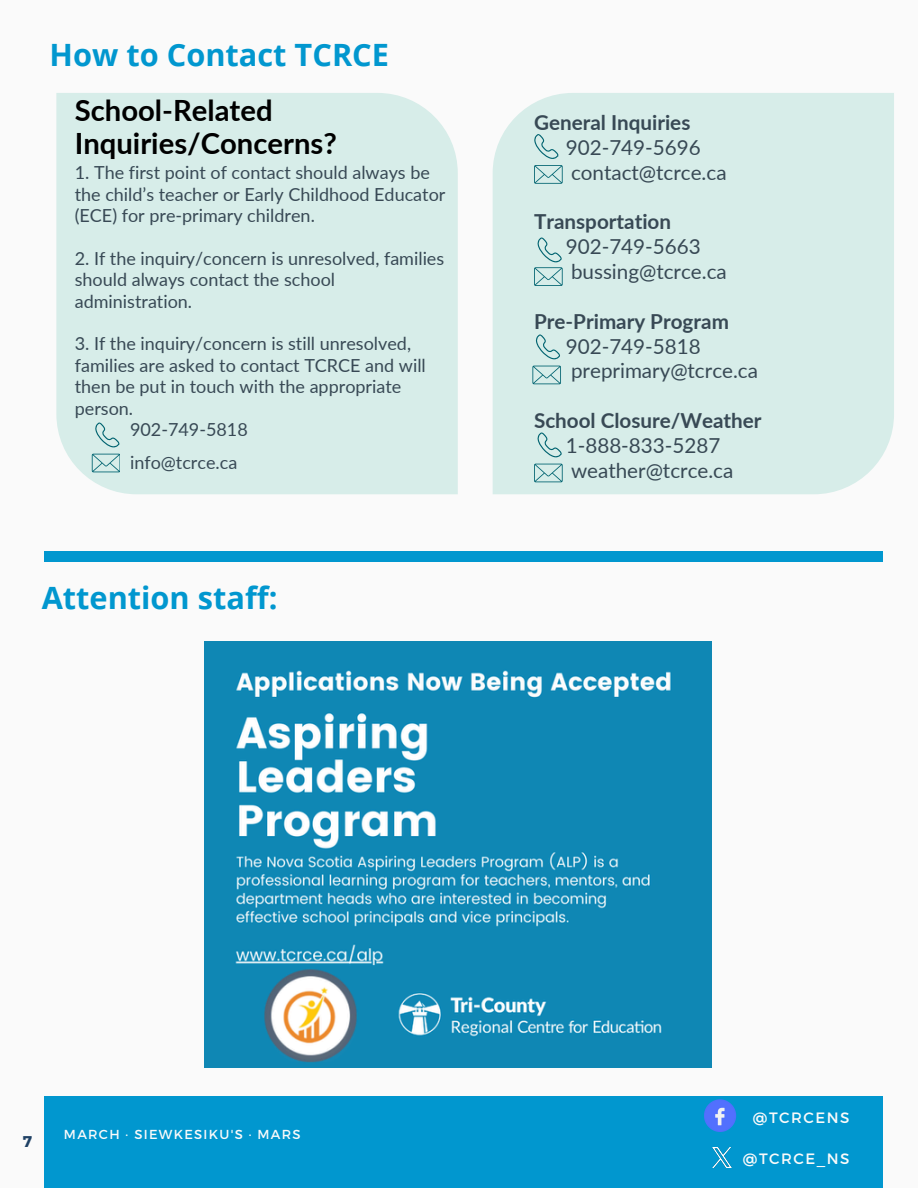
<style>
.page{position:relative;width:918px;height:1188px;background:#fafafa}
.page>*{position:absolute;margin:0;border:0;box-sizing:border-box;transform-origin:0 0}
.t1{font:700 30.75px "Open Sans";color:#0197cf}
.t2{font:700 29.25px/32.7px "Lato";color:#000}
.t3{font:20.7px/24.9px "Lato";color:#384955}
.t4{font:18px/21.3px "Lato";color:#384955}
.t5{font:700 15.6px "Montserrat";color:#1f4165}
.t6{font:15px "Montserrat";letter-spacing:.1em;color:#fafafa}
.t7{font:13.05px "Montserrat";letter-spacing:.1em;color:#fafafa}
.s1{font-weight:700}
</style>
<div class="page">
<div style="left:44px;top:1096px;width:838px;height:92px;background:#0197cf"></div>
<img style="left:704px;top:1099px;width:33px;height:32px">
<div style="left:56px;top:93px;width:402px;height:401px;background:#d7ede9"></div>
<div style="left:493px;top:93px;width:401px;height:401px;background:#d7ede9"></div>
<svg style="left:534px;top:133px;width:25px;height:26px"></svg>
<svg style="left:534px;top:165px;width:29px;height:19px"></svg>
<svg style="left:536px;top:334px;width:25px;height:25px"></svg>
<svg style="left:534px;top:237px;width:29px;height:49px"></svg>
<svg style="left:532px;top:366px;width:29px;height:18px"></svg>
<svg style="left:537px;top:432px;width:25px;height:25px"></svg>
<svg style="left:534px;top:464px;width:29px;height:18px"></svg>
<svg style="left:95px;top:422px;width:25px;height:25px"></svg>
<svg style="left:92px;top:454px;width:28px;height:18px"></svg>
<div style="left:45px;top:551px;width:838px;height:11px;background:#0197cf"></div>
<img style="left:712px;top:1147px;width:19px;height:20px">
<img style="left:204px;top:642px;width:507px;height:425px">
<h2 class="t1" style="left:50px;top:33px;width:341px">How to Contact TCRCE</h2>
<h2 class="t2" style="left:75px;top:93px;width:264px">School-Related<br>Inquiries/Concerns?</h2>
<p class="t4" style="left:75px;top:162px;width:372px">1. The first point of contact should always be the child’s teacher or Early Childhood Educator (ECE) for pre-primary children.</p>
<p class="t4" style="left:75px;top:247px;width:371px">2. If the inquiry/concern is unresolved, families should always contact the school administration.</p>
<h1 class="t4" style="left:75px;top:333px;width:338px">3. If the inquiry/concern is still unresolved,</h1>
<h1 class="t4" style="left:75px;top:354px;width:353px">families are asked to contact TCRCE and will</h1>
<h1 class="t4" style="left:75px;top:376px;width:328px">then be put in touch with the appropriate</h1>
<h1 class="t4" style="left:75px;top:397px;width:60px">person.</h1>
<h1 class="t4" style="left:130px;top:418px;width:119px">902-749-5818</h1>
<p class="t4" style="left:130px;top:451px;width:109px">info@tcrce.ca</p>
<p class="t1" style="left:42px;top:576px;width:237px">Attention staff:</p>
<h1 class="t3" style="left:566px;top:109px;width:162px;text-indent:-32px"><span class="s1">General Inquiries<br></span>902-749-5696 contact@tcrce.ca</h1>
<p class="t3" style="left:566px;top:209px;width:163px;text-indent:-32px"><span class="s1">Transportation<br></span>902-749-5663 bussing@tcrce.ca</p>
<h2 class="t3" style="left:566px;top:308px;width:194px;text-indent:-32px"><span class="s1">Pre-Primary Program<br></span>902-749-5818 preprimary@tcrce.ca</h2>
<h2 class="t3" style="left:534px;top:408px;width:229px;text-align:center"><span class="s1">School Closure/Weather<br></span>1-888-833-5287 weather@tcrce.ca</h2>
<h2 class="t5" style="left:23px;top:1131px;width:11px">7</h2>
<h2 class="t7" style="left:64px;top:1126px;width:238px">MARCH · SIEWKESIKU'S · MARS</h2>
<h2 class="t6" style="left:753px;top:1108px;width:98px">@TCRCENS</h2>
<h2 class="t6" style="left:743px;top:1149px;width:108px">@TCRCE_NS</h2>
</div>
